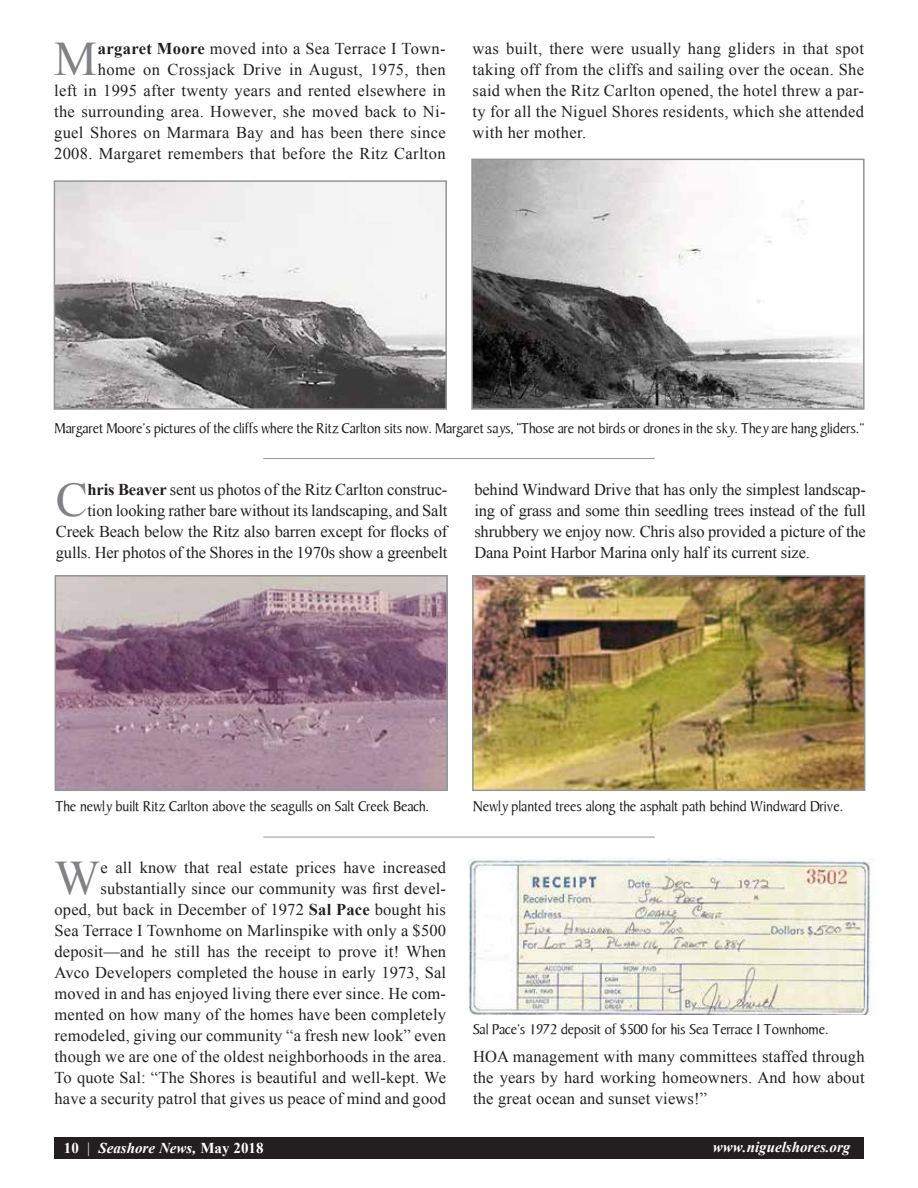
<style>
.page{position:relative;width:918px;height:1188px;background:#fff}
.page>*{position:absolute;margin:0;border:0;box-sizing:border-box;transform-origin:0 0}
.t1{font:48.15px "Times New Roman";color:#808285}
.t2{font:16.5px/21px "Times New Roman";letter-spacing:.01em;color:#231f20;text-align:justify}
.t3{font:16.5px/21px "Times New Roman";letter-spacing:-.01em;color:#231f20;text-align:right}
.t4{font:15px "Persuasion S Si";color:#231f20}
.t5{font:italic 700 15px "Times New Roman";color:#fff}
.s1{font-weight:700}
.s2{font-style:normal}
.s3{font-weight:400;font-style:normal}
</style>
<div class="page">
<div style="left:54px;top:1137px;width:810px;height:21px;background:#231f20"></div>
<img style="left:474px;top:162px;width:388px;height:245px">
<div style="left:471px;top:159px;width:394px;height:251px;border:2px solid #939598"></div>
<img style="left:57px;top:183px;width:387px;height:224px">
<div style="left:54px;top:180px;width:393px;height:230px;border:2px solid #939598"></div>
<img style="left:58px;top:578px;width:387px;height:210px">
<div style="left:55px;top:575px;width:393px;height:216px;border:2px solid #939598"></div>
<img style="left:475px;top:578px;width:387px;height:210px">
<div style="left:472px;top:575px;width:393px;height:216px;border:2px solid #939598"></div>
<hr style="left:263px;top:458px;width:392px;height:1px;background:#939598">
<img style="left:469px;top:859px;width:404px;height:156px">
<hr style="left:263px;top:837px;width:392px;height:1px;background:#939598">
<p class="t2" style="left:54px;top:38px;width:393px;text-align:right"><span class="s1">argaret Moore</span> moved into a Sea Terrace I Town-<br>home on Crossjack Drive in August, 1975, then<br>left in 1995 after twenty years and rented elsewhere in the surrounding area. However, she moved back to Ni&shy;guel Shores on Marmara Bay and has been there since 2008. Margaret remembers that before the Ritz Carlton</p>
<p class="t2" style="left:473px;top:38px;width:393px">was built, there were usually hang gliders in that spot taking off from the cliffs and sailing over the ocean. She said when the Ritz Carlton opened, the hotel threw a par&shy;ty for all the Niguel Shores residents, which she attended with her mother.</p>
<h1 class="t1" style="left:54px;top:27px;width:44px">M</h1>
<p class="t4" style="left:55px;top:420px;width:811px">Margaret Moore’s pictures of the cliffs where the Ritz Carlton sits now. Margaret says, “Those are not birds or drones in the sky. They are hang gliders.”</p>
<h1 class="t1" style="left:56px;top:468px;width:34px">C</h1>
<p class="t3" style="left:56px;top:479px;width:393px"><span class="s1">hris Beaver</span> sent us photos of the Ritz Carlton construc-<br>tion looking rather bare without its landscaping, and Salt Creek Beach below the Ritz also barren except for flocks of gulls. Her photos of the Shores in the 1970s show a greenbelt</p>
<p class="t2" style="left:474px;top:479px;width:393px">behind Windward Drive that has only the simplest landscap&shy;ing of grass and some thin seedling trees instead of the full shrubbery we enjoy now. Chris also provided a picture of the Dana Point Harbor Marina only half its current size.</p>
<p class="t4" style="left:55px;top:798px;width:375px">The newly built Ritz Carlton above the seagulls on Salt Creek Beach.</p>
<p class="t4" style="left:473px;top:798px;width:371px">Newly planted trees along the asphalt path behind Windward Drive.</p>
<p class="t2" style="left:55px;top:857px;width:393px;text-align:right">e all know that real estate prices have increased substantially since our community was first devel-<br>oped, but back in December of 1972 <span class="s1">Sal Pace</span> bought his Sea Terrace I Townhome on Marlinspike with only a $500 deposit—and he still has the receipt to prove it! When Avco Developers completed the house in early 1973, Sal moved in and has enjoyed living there ever since. He com&shy;mented on how many of the homes have been completely remodeled, giving our community “a fresh new look” even though we are one of the oldest neighborhoods in the area.<br>To quote Sal: “The Shores is beautiful and well-kept. We have a security patrol that gives us peace of mind and good</p>
<h1 class="t1" style="left:55px;top:846px;width:47px">W</h1>
<p class="t4" style="left:473px;top:1021px;width:357px">Sal Pace’s 1972 deposit of $500 for his Sea Terrace I Townhome.</p>
<p class="t2" style="left:473px;top:1046px;width:393px">HOA management with many committees staffed through the years by hard working homeowners. And how about the great ocean and sunset views!”</p>
<p class="t5" style="left:64px;top:1137px;width:201px"><span class="s2">10</span> <span class="s3">|</span> Seashore News, <span class="s2">May 2018</span></p>
<p class="t5" style="left:713px;top:1137px;width:139px">www.niguelshores.org</p>
</div>
